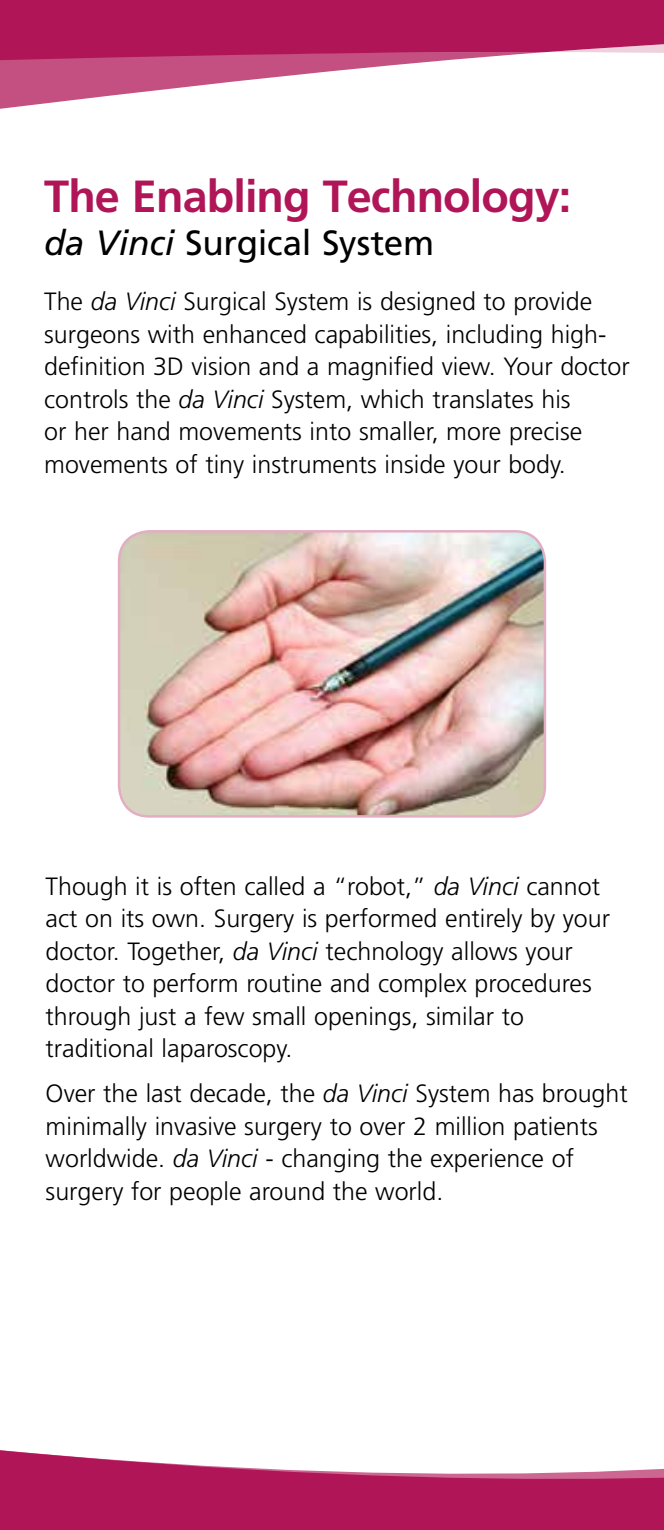
<style>
.page{position:relative;width:664px;height:1530px;background:#fff}
.page>*{position:absolute;margin:0;border:0;box-sizing:border-box;transform-origin:0 0}
.t1{font:700 45px "Frutiger";letter-spacing:-.02em;color:#b01657}
.t2{font:35px "Frutiger";letter-spacing:-.005em;color:#000}
.t3{font:300 25px/32.5px "Frutiger";color:#000}
.s1{font-style:italic}
</style>
<div class="page">
<svg style="left:0;top:0;width:664px;height:109px"></svg>
<svg style="left:0;top:1450px;width:664px;height:80px;fill:#b01657"></svg>
<img style="left:119px;top:531px;width:426px;height:284px">
<div style="left:118px;top:530px;width:428px;height:288px;border:2px solid #e3adc4;border-radius:30px"></div>
<h1 class="t1" style="left:44px;top:170px;width:528px">The Enabling Technology:</h1>
<h2 class="t2" style="left:44px;top:222px;width:392px"><span class="s1">da Vinci</span> Surgical System</h2>
<p class="t3" style="left:44px;top:285px;width:587px">The <span class="s1">da Vinci</span> Surgical System is designed to provide surgeons with enhanced capabilities, including high&shy;definition 3D vision and a magnified view. Your doctor controls the <span class="s1">da Vinci</span> System, which translates his<br>or her hand movements into smaller, more precise movements of tiny instruments inside your body.</p>
<p class="t3" style="left:46px;top:870px;width:566px">Though it is often called a “robot,” <span class="s1">da Vinci</span> cannot act on its own. Surgery is performed entirely by your doctor. Together, <span class="s1">da Vinci</span> technology allows your doctor to perform routine and complex procedures through just a few small openings, similar to traditional laparoscopy.</p>
<p class="t3" style="left:46px;top:1077px;width:583px">Over the last decade, the <span class="s1">da Vinci</span> System has brought minimally invasive surgery to over 2 million patients worldwide. <span class="s1">da Vinci</span> - changing the experience of surgery for people around the world.</p>
</div>
